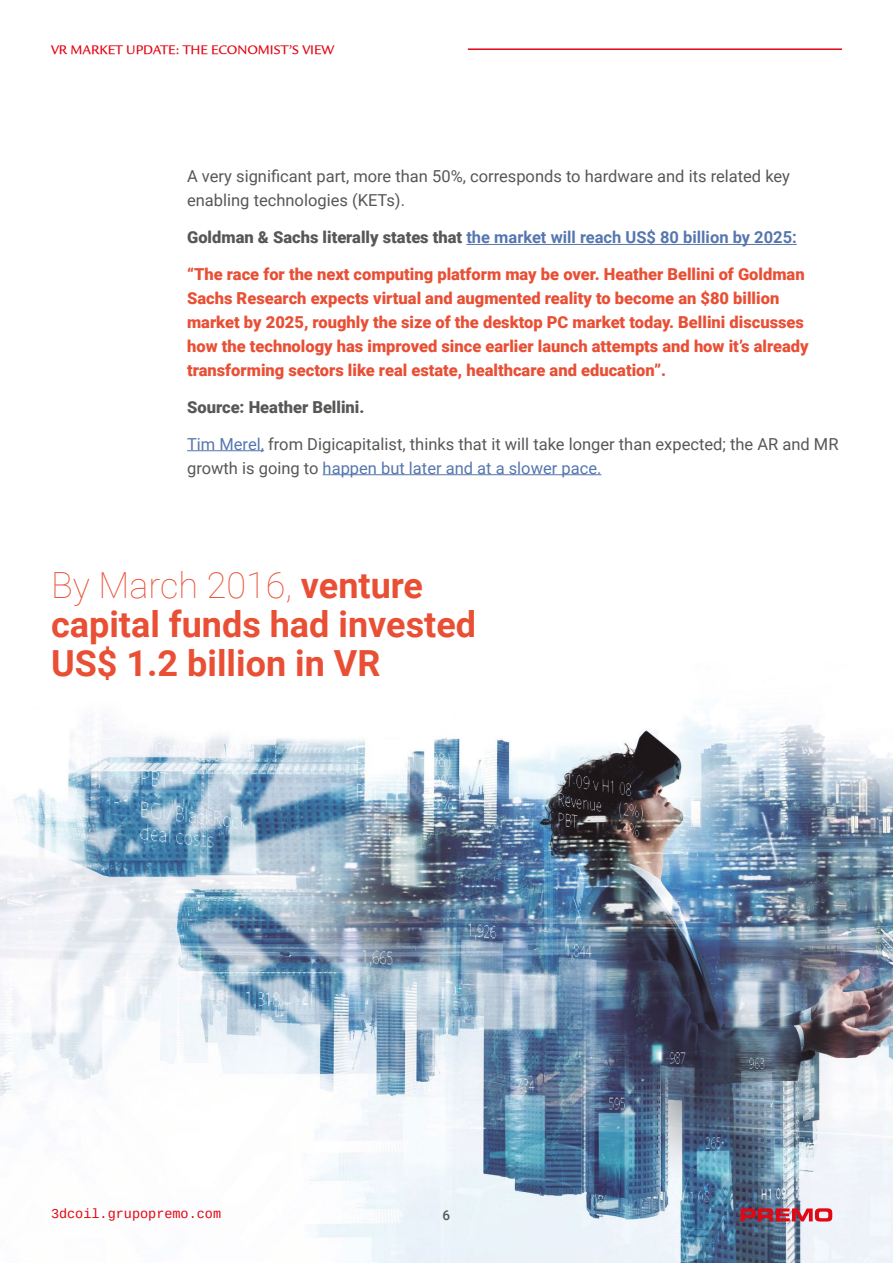
<style>
.page{position:relative;width:893px;height:1263px;background:#fff}
.page>*{position:absolute;margin:0;border:0;box-sizing:border-box;transform-origin:0 0}
.t1{font:700 36px/39px "Roboto";color:#e94f35}
.t2{font:900 16.5px/24px "Roboto";color:#e94f35}
.t3{font:16.5px/24px "Roboto";color:#575756}
.t4{font:700 16.5px "Roboto";color:#5576af}
.t5{font:900 16.5px "Roboto";color:#575756}
.t6{font:13.5px "Legacy Sans Md ITCTT Medium";color:#e30613}
.t7{font:13.5px "Cousine";color:#e30613}
.t8{font:500 13.5px "Roboto";color:#575756}
.s1{font-weight:900;color:#575756}
.s2{color:#5576af}
.s3{font-weight:100}
</style>
<div class="page">
<hr style="left:468px;top:48px;width:374px;height:2px;background:#e30613">
<img style="left:0;top:714px;width:893px;height:549px">
<svg style="left:740px;top:1208px;width:92px;height:13px"></svg>
<hr style="left:466px;top:244px;width:331px;height:1px;background:#5576af">
<hr style="left:187px;top:450px;width:77px;height:1px;background:#5576af">
<hr style="left:323px;top:474px;width:278px;height:1px;background:#5576af">
<p class="t6" style="left:51px;top:43px;width:285px">VR MARKET UPDATE: THE ECONOMIST’S VIEW</p>
<p class="t3" style="left:187px;top:164px;width:604px">A very significant part, more than 50%, corresponds to hardware and its related key enabling technologies (KETs).</p>
<p class="t4" style="left:187px;top:226px;width:611px"><span class="s1">Goldman &amp; Sachs literally states that</span> the market will reach US$ 80 billion by 2025:</p>
<p class="t2" style="left:187px;top:262px;width:623px">“The race for the next computing platform may be over. Heather Bellini of Goldman Sachs Research expects virtual and augmented reality to become an $80 billion market by 2025, roughly the size of the desktop PC market today. Bellini discusses how the technology has improved since earlier launch attempts and how it’s already transforming sectors like real estate, healthcare and education”.</p>
<p class="t5" style="left:187px;top:395px;width:179px">Source: Heather Bellini.</p>
<p class="t3" style="left:187px;top:431px;width:653px"><span class="s2">Tim Merel,</span> from Digicapitalist, thinks that it will take longer than expected; the AR and MR growth is going to <span class="s2">happen but later and at a slower pace.</span></p>
<h1 class="t1" style="left:51px;top:565px;width:427px"><span class="s3">By March 2016,</span> venture capital funds had invested<br>US$ 1.2 billion in VR</h1>
<p class="t7" style="left:51px;top:1205px;width:172px">3dcoil.grupopremo.com</p>
<p class="t8" style="left:443px;top:1206px;width:9px">6</p>
</div>
